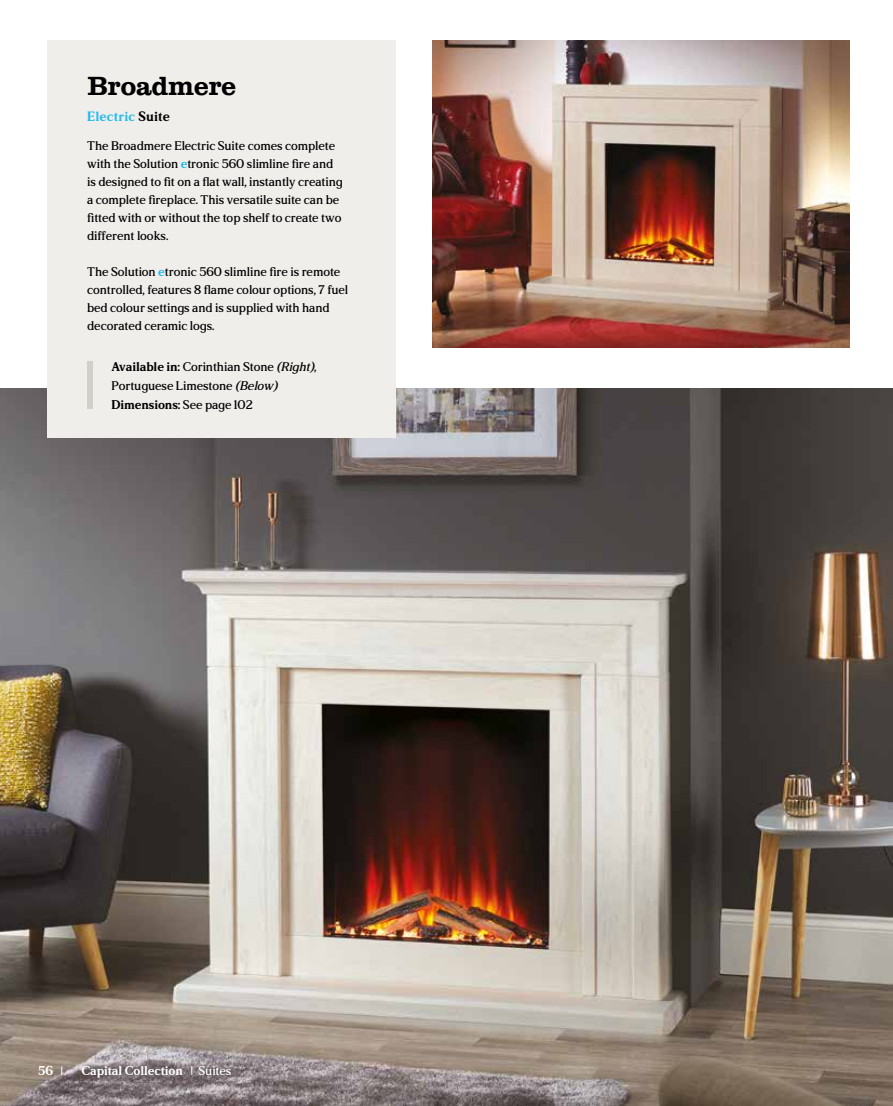
<style>
.page{position:relative;width:893px;height:1106px;background:#fff}
.page>*{position:absolute;margin:0;border:0;box-sizing:border-box;transform-origin:0 0}
.t1{font:27px "Clarendon";letter-spacing:-.02em;color:#000}
.t2{font:700 13.5px "LT Cushion";letter-spacing:.02em;color:#21bbee}
.t3{font:500 12.75px/18px "LT Cushion";color:#000}
.t4{font:700 12.75px "LT Cushion";color:#fff}
.s1{color:#000}
.s2{font-weight:700;color:#21bbee}
.s3{font-weight:700}
.s4{font-style:italic}
.s5{font-family:"Arial Narrow";font-weight:400;font-size:12px}
.s6{font-weight:500}
</style>
<div class="page">
<img style="left:433px;top:41px;width:416px;height:306px">
<img style="left:0;top:389px;width:893px;height:717px">
<div style="left:47px;top:41px;width:349px;height:397px;background:#f0eeea"></div>
<div style="left:87px;top:361px;width:6px;height:47px;background:#d0cfc8"></div>
<h1 class="t1" style="left:87px;top:71px;width:151px">Broadmere</h1>
<p class="t2" style="left:87px;top:108px;width:84px">Electric <span class="s1">Suite</span></p>
<p class="t3" style="left:87px;top:137px;width:257px">The Broadmere Electric Suite comes complete with the Solution <span class="s2">e</span>tronic 560 slimline fire and is designed to fit on a flat wall, instantly creating a complete fireplace. This versatile suite can be fitted with or without the top shelf to create two different looks.</p>
<p class="t3" style="left:87px;top:263px;width:263px">The Solution <span class="s2">e</span>tronic 560 slimline fire is remote controlled, features 8 flame colour options, 7 fuel bed colour settings and is supplied with hand decorated ceramic logs.</p>
<p class="t3" style="left:111px;top:358px;width:208px;line-height:18.8px"><span class="s3">Available in:</span> Corinthian Stone <span class="s4">(Right)</span>,<br>Portuguese Limestone <span class="s4">(Below)<br></span><span class="s3">Dimensions:</span> See page 102</p>
<p class="t4" style="left:38px;top:1063px;width:27px">56 <span class="s5">I</span></p>
<p class="t4" style="left:81px;top:1063px;width:151px">Capital Collection <span class="s5">I</span> <span class="s6">Suites</span></p>
</div>
